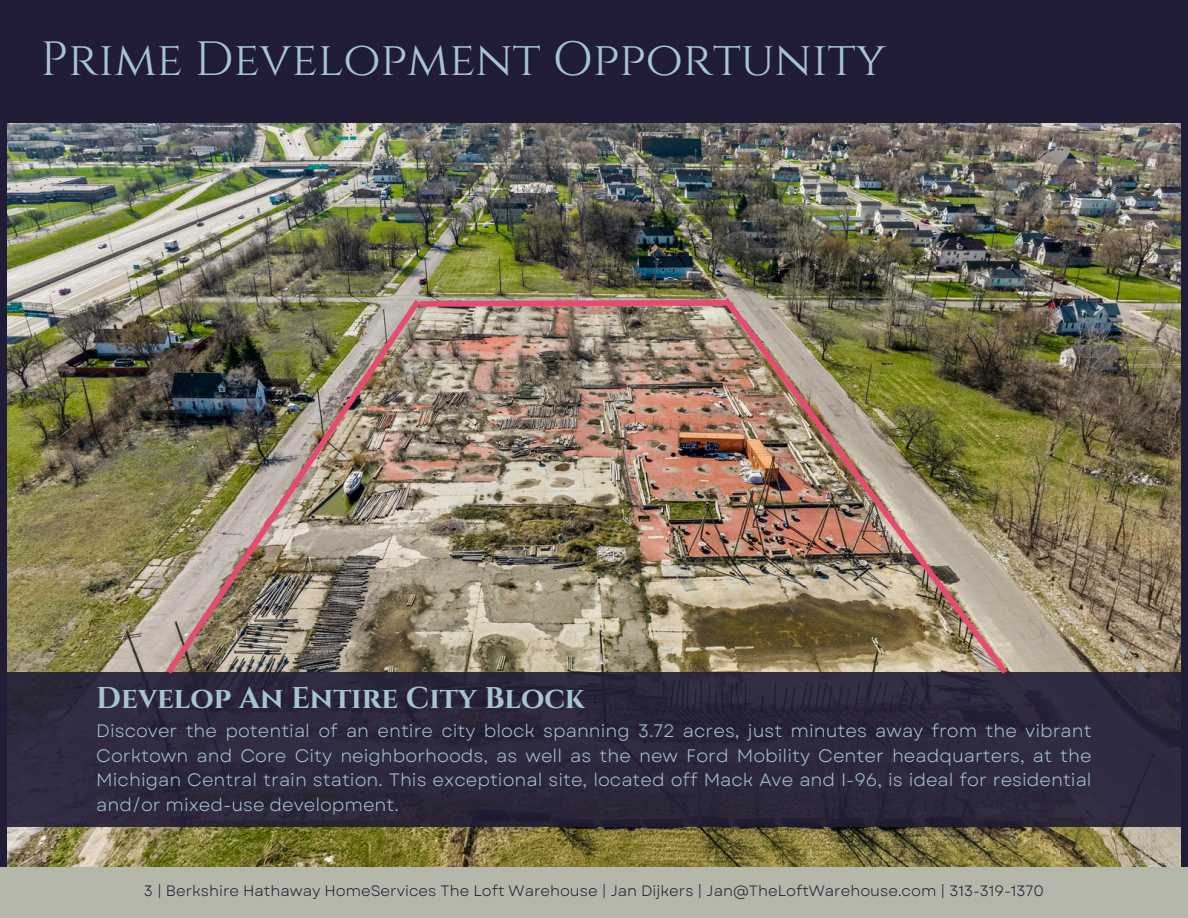
<style>
.page{position:relative;width:1188px;height:918px;background:#fff}
.page>*{position:absolute;margin:0;border:0;box-sizing:border-box;transform-origin:0 0}
.t1{font:48px "Cinzel";color:#a5c4d4}
.t2{font:700 30px "Cinzel";color:#a5c4d4}
.t3{font:18px/24.8px "Garet";color:#a5c4d4;text-align:justify}
.t4{font:15px "Garet";color:#201c35}
</style>
<div class="page">
<img style="left:7px;top:122px;width:1174px;height:746px">
<div style="left:0;top:672px;width:1188px;height:154px;background:#2d283b"></div>
<div style="left:0;top:868px;width:1188px;height:50px;background:#b4b8ab"></div>
<img style="left:161px;top:294px;width:265px;height:386px">
<img style="left:718px;top:292px;width:295px;height:388px">
<img style="left:414px;top:297px;width:318px;height:13px">
<div style="left:0;top:0;width:1188px;height:122px;background:#201c35"></div>
<p class="t1" style="left:40px;top:29px;width:847px">Prime Development Opportunity</p>
<p class="t2" style="left:96px;top:678px;width:490px">Develop An Entire City Block</p>
<p class="t3" style="left:96px;top:718px;width:997px">Discover the potential of an entire city block spanning 3.72 acres, just minutes away from the vibrant Corktown and Core City neighborhoods, as well as the new Ford Mobility Center headquarters, at the Michigan Central train station. This exceptional site, located off Mack Ave and I-96, is ideal for residential and/or mixed-use development.</p>
<p class="t4" style="left:144px;top:880px;width:902px">3 | Berkshire Hathaway HomeServices The Loft Warehouse | Jan Dijkers | Jan@TheLoftWarehouse.com | 313-319-1370</p>
</div>
